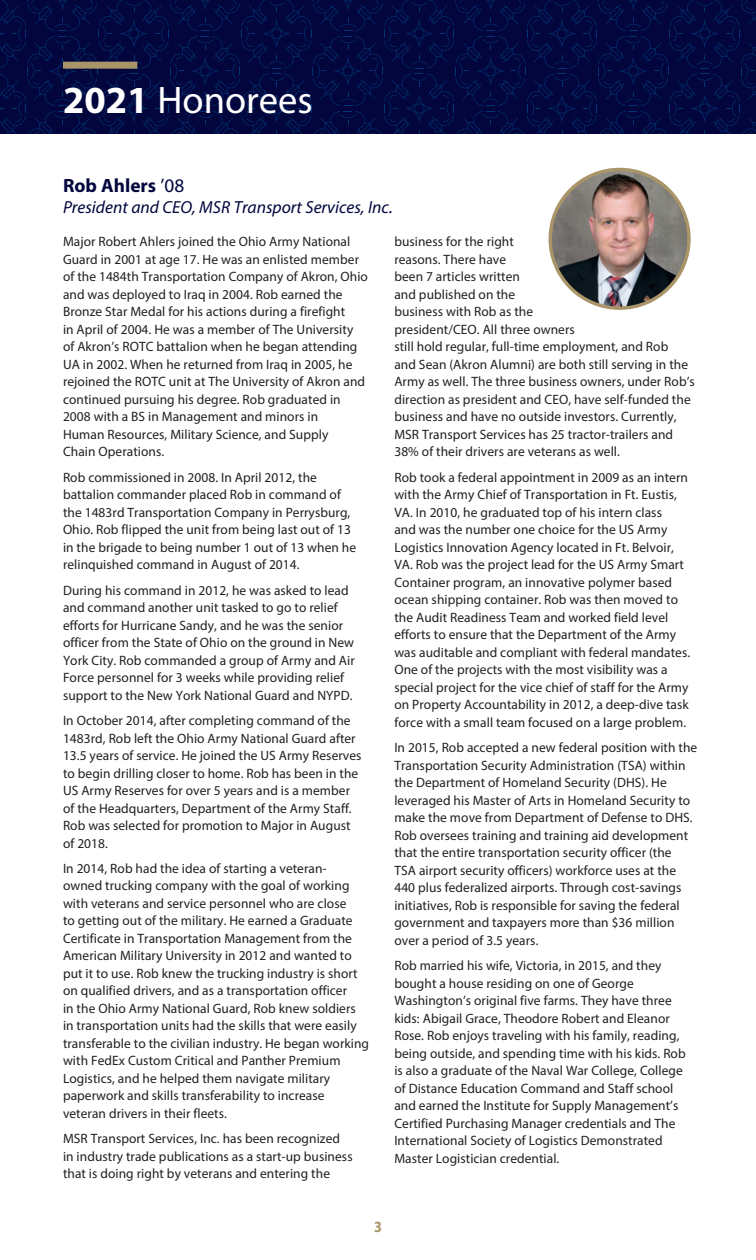
<style>
.page{position:relative;width:756px;height:1260px;background:#fff}
.page>*{position:absolute;margin:0;border:0;box-sizing:border-box;transform-origin:0 0}
.t1{font:38.5px "Myriad";color:#fff}
.t2{font:700 19.25px "Myriad";color:#02063d}
.t3{font:italic 17.5px "Myriad Pro";color:#02063d}
.t4{font:700 15.75px "Myriad";color:#aa9569;scale:.9 1}
.t5{font:13.65px/17.5px "Myriad Pro";letter-spacing:.005em;color:#231f20}
.s1{font-family:"Myriad Pro";font-weight:700}
.s2{font-weight:400}
</style>
<div class="page">
<svg style="left:0;top:0;width:756px;height:134px;background:#010941"></svg>
<img style="left:550px;top:169px;width:139px;height:139px;border-radius:69px">
<div style="left:549px;top:168px;width:142px;height:142px;border:3px solid #aa9569;border-radius:50%"></div>
<div style="left:63px;top:62px;width:74px;height:7px;background:#aa9569"></div>
<p class="t1" style="left:63px;top:81px;width:251px"><span class="s1">2021</span> Honorees</p>
<p class="t2" style="left:63px;top:176px;width:123px">Rob Ahlers <span class="s2">’08</span></p>
<p class="t3" style="left:63px;top:197px;width:331px">President and CEO, MSR Transport Services, Inc.</p>
<p class="t5" style="left:63px;top:233px;width:306px">Major Robert Ahlers joined the Ohio Army National Guard in 2001 at age 17. He was an enlisted member of the 1484th Transportation Company of Akron, Ohio and was deployed to Iraq in 2004. Rob earned the Bronze Star Medal for his actions during a firefight<br>in April of 2004. He was a member of The University of Akron’s ROTC battalion when he began attending UA in 2002. When he returned from Iraq in 2005, he rejoined the ROTC unit at The University of Akron and continued pursuing his degree. Rob graduated in 2008 with a BS in Management and minors in<br>Human Resources, Military Science, and Supply<br>Chain Operations.</p>
<p class="t5" style="left:63px;top:468px;width:295px">Rob commissioned in 2008. In April 2012, the battalion commander placed Rob in command of the 1483rd Transportation Company in Perrysburg, Ohio. Rob flipped the unit from being last out of 13 in the brigade to being number 1 out of 13 when he relinquished command in August of 2014.</p>
<p class="t5" style="left:63px;top:581px;width:293px">During his command in 2012, he was asked to lead and command another unit tasked to go to relief efforts for Hurricane Sandy, and he was the senior officer from the State of Ohio on the ground in New York City. Rob commanded a group of Army and Air Force personnel for 3 weeks while providing relief support to the New York National Guard and NYPD.</p>
<p class="t5" style="left:63px;top:712px;width:300px">In October 2014, after completing command of the 1483rd, Rob left the Ohio Army National Guard after 13.5 years of service. He joined the US Army Reserves to begin drilling closer to home. Rob has been in the US Army Reserves for over 5 years and is a member of the Headquarters, Department of the Army Staff.<br>Rob was selected for promotion to Major in August of 2018.</p>
<p class="t5" style="left:63px;top:859px;width:308px">In 2014, Rob had the idea of starting a veteran&shy;owned trucking company with the goal of working with veterans and service personnel who are close<br>to getting out of the military. He earned a Graduate Certificate in Transportation Management from the American Military University in 2012 and wanted to put it to use. Rob knew the trucking industry is short on qualified drivers, and as a transportation officer<br>in the Ohio Army National Guard, Rob knew soldiers in transportation units had the skills that were easily transferable to the civilian industry. He began working with FedEx Custom Critical and Panther Premium Logistics, and he helped them navigate military paperwork and skills transferability to increase veteran drivers in their fleets.</p>
<p class="t5" style="left:63px;top:1130px;width:291px">MSR Transport Services, Inc. has been recognized in industry trade publications as a start-up business that is doing right by veterans and entering the</p>
<p class="t5" style="left:394px;top:233px;width:302px">business for the right<br>reasons. There have<br>been 7 articles written<br>and published on the<br>business with Rob as the<br>president/CEO. All three owners<br>still hold regular, full-time employment, and Rob<br>and Sean (Akron Alumni) are both still serving in the Army as well. The three business owners, under Rob’s direction as president and CEO, have self-funded the business and have no outside investors. Currently, MSR Transport Services has 25 tractor-trailers and 38% of their drivers are veterans as well.</p>
<p class="t5" style="left:394px;top:468px;width:297px">Rob took a federal appointment in 2009 as an intern with the Army Chief of Transportation in Ft. Eustis, VA. In 2010, he graduated top of his intern class<br>and was the number one choice for the US Army Logistics Innovation Agency located in Ft. Belvoir, VA. Rob was the project lead for the US Army Smart Container program, an innovative polymer based ocean shipping container. Rob was then moved to the Audit Readiness Team and worked field level efforts to ensure that the Department of the Army was auditable and compliant with federal mandates.<br>One of the projects with the most visibility was a special project for the vice chief of staff for the Army on Property Accountability in 2012, a deep-dive task force with a small team focused on a large problem.</p>
<p class="t5" style="left:394px;top:739px;width:304px">In 2015, Rob accepted a new federal position with the Transportation Security Administration (TSA) within the Department of Homeland Security (DHS). He leveraged his Master of Arts in Homeland Security to make the move from Department of Defense to DHS.<br>Rob oversees training and training aid development that the entire transportation security officer (the<br>TSA airport security officers) workforce uses at the 440 plus federalized airports. Through cost-savings initiatives, Rob is responsible for saving the federal government and taxpayers more than $36 million over a period of 3.5 years.</p>
<p class="t5" style="left:394px;top:957px;width:293px">Rob married his wife, Victoria, in 2015, and they bought a house residing on one of George Washington’s original five farms. They have three kids: Abigail Grace, Theodore Robert and Eleanor Rose. Rob enjoys traveling with his family, reading, being outside, and spending time with his kids. Rob is also a graduate of the Naval War College, College of Distance Education Command and Staff school and earned the Institute for Supply Management’s Certified Purchasing Manager credentials and The International Society of Logistics Demonstrated Master Logistician credential.</p>
<p class="t4" style="left:374px;top:1219px;width:10px">3</p>
</div>
